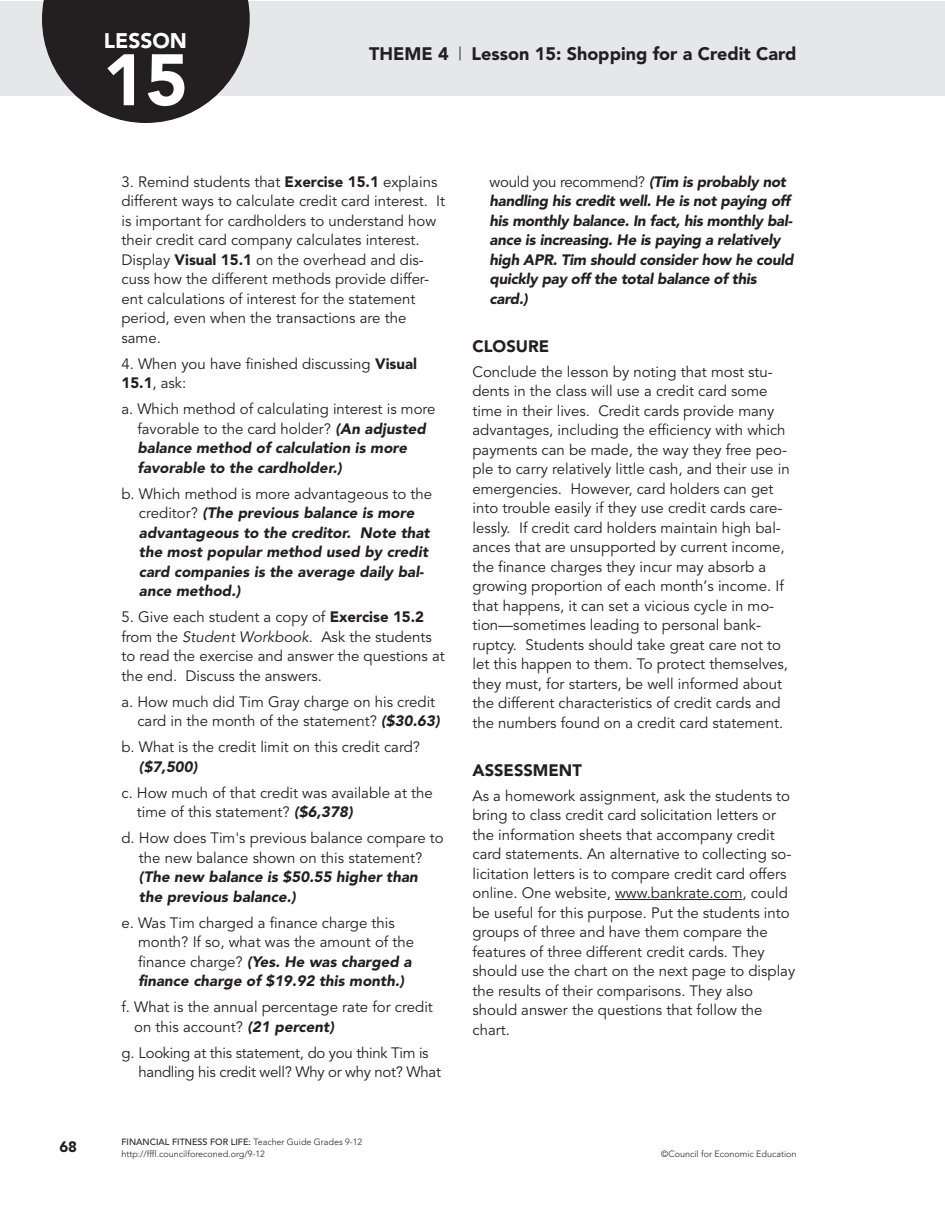
<style>
.page{position:relative;width:945px;height:1215px;background:#fff}
.page>*{position:absolute;margin:0;border:0;box-sizing:border-box;transform-origin:0 0}
.t1{font:900 72px "Avenir";color:#fff}
.t2{font:900 21px "Avenir";color:#fff}
.t3{font:900 18px "Avenir";color:#231f20}
.t4{font:900 16.5px "Avenir";color:#231f20}
.t5{font:15px/19.5px "Avenir";color:#231f20}
.t6{font:italic 900 15px/19.5px "Avenir";letter-spacing:.005em;color:#231f20}
.t7{font:italic 900 15px/19.5px "Avenir";letter-spacing:-.015em;color:#231f20}
.t8{font:15px/19.5px "Avenir";letter-spacing:-.02em;color:#231f20}
.t9{font:900 15px "Avenir";color:#231f20}
.t10{font:300 9px/12px "Avenir";color:#231f20}
.s1{font-weight:300}
.s2{font-weight:900}
.s3{font-weight:400;font-style:normal}
.s4{font-style:italic}
.s5{font-weight:900;font-style:italic}
.s6{font-weight:500}
</style>
<div class="page">
<div style="left:0;top:2px;width:932px;height:94px;background:#e6e7e9"></div>
<svg style="left:42px;top:0;width:208px;height:123px"></svg>
<div style="left:932px;top:2px;width:13px;height:94px;background:#e6e7e9"></div>
<hr style="left:615px;top:899px;width:127px;height:1px;background:#231f20">
<p class="t2" style="left:104px;top:32px;width:85px">LESSON</p>
<p class="t1" style="left:103px;top:51px;width:87px">15</p>
<p class="t3" style="left:369px;top:47px;width:429px">THEME 4 <span class="s1">|</span> Lesson 15: Shopping for a Credit Card</p>
<p class="t5" style="left:122px;top:173px;width:325px">3. Remind students that <span class="s2">Exercise 15.1</span> explains different ways to calculate credit card interest. It is important for cardholders to understand how their credit card company calculates interest.<br>Display <span class="s2">Visual 15.1</span> on the overhead and dis&shy;cuss how the different methods provide differ&shy;ent calculations of interest for the statement period, even when the transactions are the same.</p>
<p class="t5" style="left:122px;top:355px;width:297px">4. When you have finished discussing <span class="s2">Visual<br>15.1</span>, ask:</p>
<p class="t6" style="left:137px;top:401px;width:300px;text-indent:-16px"><span class="s3">a. Which method of calculating interest is more favorable to the card holder?</span> (An adjusted balance method of calculation is more favorable to the cardholder.)</p>
<p class="t6" style="left:139px;top:485px;width:295px;text-indent:-17px"><span class="s3">b. Which method is more advantageous to the creditor?</span> (The previous balance is more advantageous to the creditor. Note that the most popular method used by credit card companies is the average daily bal&shy;ance method.)</p>
<p class="t5" style="left:121px;top:609px;width:325px">5. Give each student a copy of <span class="s2">Exercise 15.2 </span>from the <span class="s4">Student Workbook</span>. Ask the students to read the exercise and answer the questions at the end. Discuss the answers.</p>
<p class="t5" style="left:137px;top:693px;width:304px;text-indent:-16px">a. How much did Tim Gray charge on his credit card in the month of the statement? <span class="s5">($30.63)</span></p>
<p class="t5" style="left:139px;top:739px;width:283px;text-indent:-17px">b. What is the credit limit on this credit card? <span class="s5">($7,500)</span></p>
<p class="t5" style="left:137px;top:784px;width:297px;text-indent:-15px">c. How much of that credit was available at the time of this statement? <span class="s5">($6,378)</span></p>
<p class="t5" style="left:139px;top:829px;width:306px;text-indent:-17px">d. How does Tim's previous balance compare to the new balance shown on this statement? <span class="s5">(The new balance is $50.55 higher than the previous balance.)</span></p>
<p class="t5" style="left:138px;top:914px;width:278px;text-indent:-16px">e. Was Tim charged a finance charge this month? If so, what was the amount of the finance charge? <span class="s5">(Yes. He was charged a finance charge of $19.92 this month.)</span></p>
<p class="t5" style="left:134px;top:998px;width:300px;text-indent:-13px">f. What is the annual percentage rate for credit on this account? <span class="s5">(21 percent)</span></p>
<p class="t8" style="left:139px;top:1044px;width:304px;text-indent:-17px">g. Looking at this statement, do you think Tim is handling his credit well? Why or why not? What</p>
<p class="t7" style="left:490px;top:173px;width:306px"><span class="s3">would you recommend?</span> (Tim is probably not handling his credit well. He is not paying off his monthly balance. In fact, his monthly bal&shy;ance is increasing. He is paying a relatively high APR. Tim should consider how he could quickly pay off the total balance of this card.)</p>
<p class="t4" style="left:472px;top:339px;width:78px">CLOSURE</p>
<p class="t5" style="left:472px;top:363px;width:319px">Conclude the lesson by noting that most stu&shy;dents in the class will use a credit card some time in their lives. Credit cards provide many advantages, including the efficiency with which payments can be made, the way they free peo&shy;ple to carry relatively little cash, and their use in emergencies. However, card holders can get into trouble easily if they use credit cards care&shy;lessly. If credit card holders maintain high bal&shy;ances that are unsupported by current income, the finance charges they incur may absorb a growing proportion of each month’s income. If that happens, it can set a vicious cycle in mo&shy;tion—sometimes leading to personal bank&shy;ruptcy. Students should take great care not to let this happen to them. To protect themselves, they must, for starters, be well informed about the different characteristics of credit cards and the numbers found on a credit card statement.</p>
<p class="t4" style="left:472px;top:763px;width:111px">ASSESSMENT</p>
<p class="t5" style="left:472px;top:787px;width:324px">As a homework assignment, ask the students to bring to class credit card solicitation letters or the information sheets that accompany credit card statements. An alternative to collecting so&shy;licitation letters is to compare credit card offers online. One website, www.bankrate.com, could be useful for this purpose. Put the students into groups of three and have them compare the features of three different credit cards. They should use the chart on the next page to display the results of their comparisons. They also should answer the questions that follow the chart.</p>
<p class="t9" style="left:59px;top:1141px;width:19px">68</p>
<p class="t10" style="left:122px;top:1136px;width:242px"><span class="s6">FINANCIAL FITNESS FOR LIFE:</span> Teacher Guide Grades 9-12 http://fffl.councilforeconed.org/9-12</p>
<p class="t10" style="left:661px;top:1148px;width:137px">©Council for Economic Education</p>
</div>
